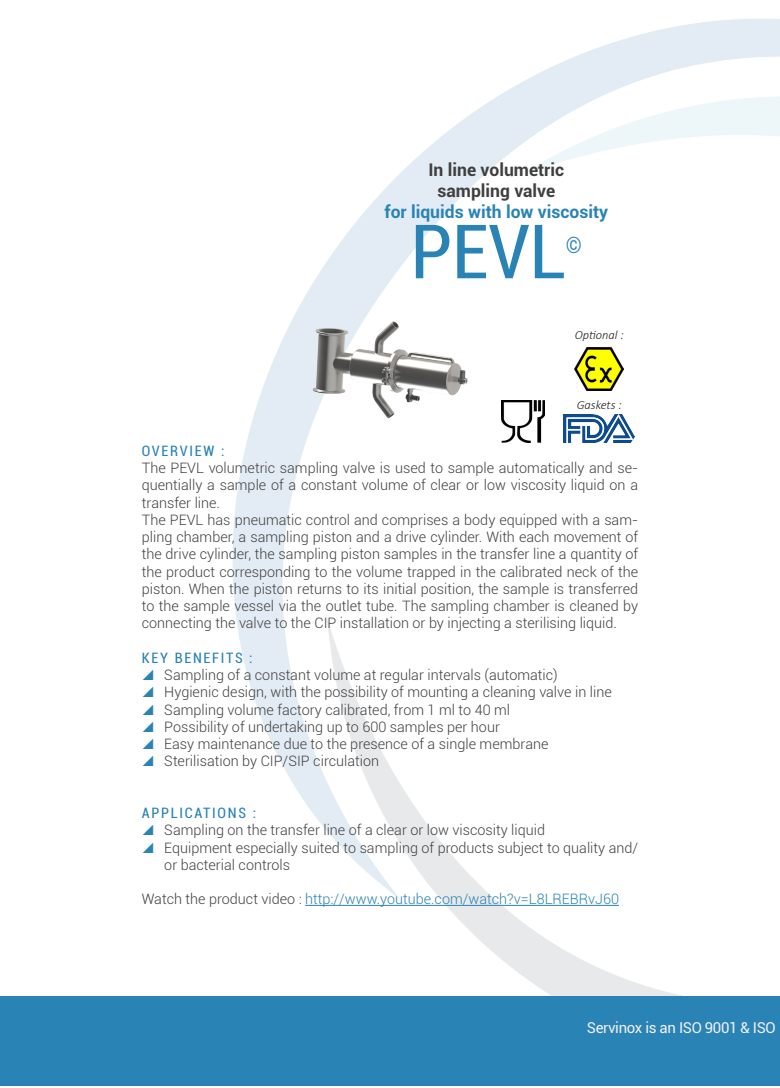
<style>
.page{position:relative;width:780px;height:1088px;background:#fff}
.page>*{position:absolute;margin:0;border:0;box-sizing:border-box;transform-origin:0 0}
.t1{font:condensed 75px "Roboto";color:#2983b4}
.t2{font:condensed 22.5px "Roboto";color:#2983b4}
.t3{font:700 17.5px "Roboto";color:#403f40}
.t4{font:700 17.5px "Roboto";color:#2983b4}
.t5{font:15px "Roboto";letter-spacing:-.025em;color:#f3f0f1}
.t6{font:300 14.38px/17.2px "Roboto";color:#403f40;text-align:justify}
.t7{font:300 14.38px "Roboto";color:#2983b4}
.t8{font:condensed 14.38px "Roboto";letter-spacing:.12em;color:#2983b4}
.t9{font:italic 300 12.5px "Calibri";color:#231f20}
.s1{color:#403f40}
</style>
<div class="page">
<img style="left:233px;top:19px;width:547px;height:977px">
<div style="left:0;top:996px;width:780px;height:90px;background:#2983b4"></div>
<hr style="left:305px;top:905px;width:314px;height:1px;background:#2983b4">
<img style="left:310px;top:291px;width:159px;height:160px">
<img style="left:563px;top:414px;width:71px;height:29px">
<img style="left:501px;top:400px;width:43px;height:43px">
<img style="left:574px;top:348px;width:49px;height:42px">
<p class="t3" style="left:428px;top:157px;width:137px">In line volumetric</p>
<p class="t3" style="left:437px;top:178px;width:119px">sampling valve</p>
<p class="t4" style="left:384px;top:199px;width:225px">for liquids with low viscosity</p>
<p class="t1" style="left:411px;top:199px;width:157px">PEVL</p>
<p class="t2" style="left:566px;top:230px;width:18px">©</p>
<p class="t9" style="left:574px;top:327px;width:51px">Optional :</p>
<p class="t9" style="left:576px;top:397px;width:46px">Gaskets :</p>
<p class="t8" style="left:142px;top:441px;width:84px">OVERVIEW :</p>
<p class="t6" style="left:142px;top:459px;width:498px">The PEVL volumetric sampling valve is used to sample automatically and se&shy;quentially a sample of a constant volume of clear or low viscosity liquid on a transfer line.</p>
<p class="t6" style="left:142px;top:510px;width:498px">The PEVL has pneumatic control and comprises a body equipped with a sam&shy;pling chamber, a sampling piston and a drive cylinder. With each movement of the drive cylinder, the sampling piston samples in the transfer line a quantity of the product corresponding to the volume trapped in the calibrated neck of the piston. When the piston returns to its initial position, the sample is transferred to the sample vessel via the outlet tube. The sampling chamber is cleaned by connecting the valve to the CIP installation or by injecting a sterilising liquid.</p>
<p class="t8" style="left:142px;top:648px;width:112px">KEY BENEFITS :</p>
<p class="t6" style="left:164px;top:666px;width:395px">Sampling of a constant volume at regular intervals (automatic)</p>
<p class="t6" style="left:164px;top:683px;width:449px">Hygienic design, with the possibility of mounting a cleaning valve in line</p>
<p class="t6" style="left:164px;top:700px;width:347px">Sampling volume factory calibrated, from 1 ml to 40 ml</p>
<p class="t6" style="left:164px;top:717px;width:337px">Possibility of undertaking up to 600 samples per hour</p>
<p class="t6" style="left:164px;top:735px;width:386px">Easy maintenance due to the presence of a single membrane</p>
<p class="t6" style="left:164px;top:752px;width:216px">Sterilisation by CIP/SIP circulation</p>
<p class="t8" style="left:142px;top:803px;width:116px">APPLICATIONS :</p>
<p class="t6" style="left:164px;top:821px;width:382px">Sampling on the transfer line of a clear or low viscosity liquid</p>
<p class="t6" style="left:164px;top:838px;width:475px">Equipment especially suited to sampling of products subject to quality and/ or bacterial controls</p>
<p class="t7" style="left:142px;top:889px;width:478px"><span class="s1">Watch the product video :</span> http://www.youtube.com/watch?v=L8LREBRvJ60</p>
<p class="t5" style="left:587px;top:1017px;width:190px">Servinox is an ISO 9001 &amp; ISO</p>
</div>
